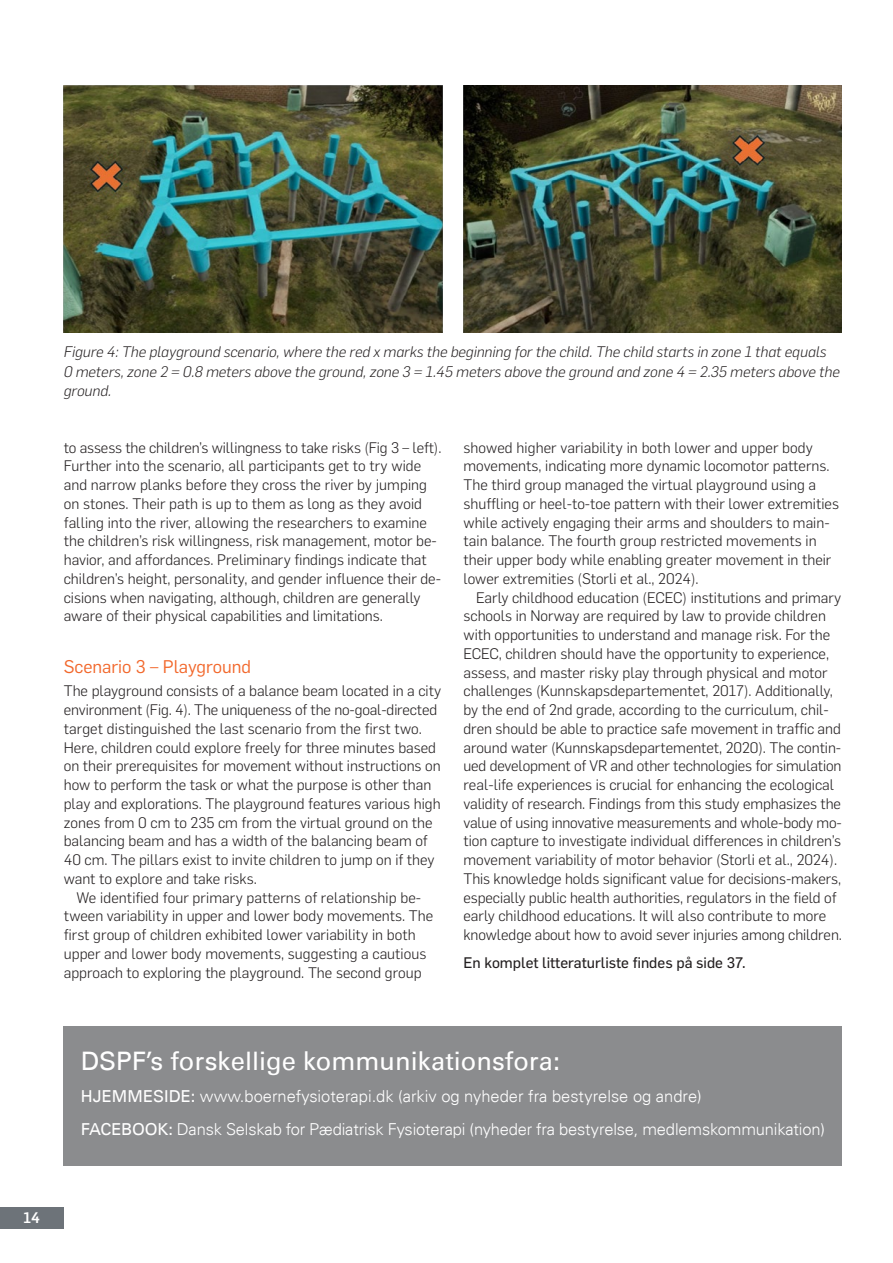
<style>
.page{position:relative;width:893px;height:1263px;background:#fff}
.page>*{position:absolute;margin:0;border:0;box-sizing:border-box;transform-origin:0 0}
.t1{font:25.5px "Univers LT";color:#fff}
.t2{font:18px "Flama";color:#f2682c}
.t3{font:300 16.5px/33px "Univers LT";letter-spacing:-.01em;color:#fff}
.t4{font:300 15px/18.8px "Flama";color:#231f20}
.t5{font:italic 300 15px/19.5px "Flama";color:#231f20}
.t6{font:15px "Flama Basic";color:#231f20}
.t7{font:500 15px "Flama";color:#fff}
.s1{font-weight:400}
</style>
<div class="page">
<div style="left:0;top:1208px;width:64px;height:21px;background:#6d7379"></div>
<img style="left:463px;top:86px;width:379px;height:246px">
<img style="left:64px;top:86px;width:378px;height:246px">
<div style="left:64px;top:1026px;width:778px;height:139px;background:#8b8c8e"></div>
<p class="t5" style="left:64px;top:341px;width:777px">Figure 4: The playground scenario, where the red x marks the beginning for the child. The child starts in zone 1 that equals<br>0 meters, zone 2 = 0.8 meters above the ground, zone 3 = 1.45 meters above the ground and zone 4 = 2.35 meters above the ground.</p>
<p class="t4" style="left:64px;top:437px;width:379px">to assess the children’s willingness to take risks (Fig 3 – left).<br>Further into the scenario, all participants get to try wide and narrow planks before they cross the river by jumping on stones. Their path is up to them as long as they avoid falling into the river, allowing the researchers to examine the children’s risk willingness, risk management, motor be&shy;havior, and affordances. Preliminary findings indicate that children’s height, personality, and gender influence their de&shy;cisions when navigating, although, children are generally aware of their physical capabilities and limitations.</p>
<p class="t2" style="left:64px;top:654px;width:189px">Scenario 3 – Playground</p>
<p class="t4" style="left:64px;top:681px;width:379px">The playground consists of a balance beam located in a city environment (Fig. 4). The uniqueness of the no-goal-directed target distinguished the last scenario from the first two.<br>Here, children could explore freely for three minutes based on their prerequisites for movement without instructions on how to perform the task or what the purpose is other than play and explorations. The playground features various high zones from 0 cm to 235 cm from the virtual ground on the balancing beam and has a width of the balancing beam of 40 cm. The pillars exist to invite children to jump on if they want to explore and take risks.</p>
<p class="t4" style="left:64px;top:887px;width:371px;text-indent:13px">We identified four primary patterns of relationship be&shy;tween variability in upper and lower body movements. The first group of children exhibited lower variability in both upper and lower body movements, suggesting a cautious approach to exploring the playground. The second group</p>
<p class="t4" style="left:463px;top:437px;width:377px">showed higher variability in both lower and upper body movements, indicating more dynamic locomotor patterns.<br>The third group managed the virtual playground using a shuffling or heel-to-toe pattern with their lower extremities while actively engaging their arms and shoulders to main&shy;tain balance. The fourth group restricted movements in their upper body while enabling greater movement in their lower extremities (Storli et al., 2024).</p>
<p class="t4" style="left:463px;top:587px;width:380px;text-indent:13px">Early childhood education (ECEC) institutions and primary schools in Norway are required by law to provide children with opportunities to understand and manage risk. For the ECEC, children should have the opportunity to experience, assess, and master risky play through physical and motor challenges (Kunnskapsdepartementet, 2017). Additionally, by the end of 2nd grade, according to the curriculum, chil&shy;dren should be able to practice safe movement in traffic and around water (Kunnskapsdepartementet, 2020). The contin&shy;ued development of VR and other technologies for simulation real-life experiences is crucial for enhancing the ecological validity of research. Findings from this study emphasizes the value of using innovative measurements and whole-body mo&shy;tion capture to investigate individual differences in children’s movement variability of motor behavior (Storli et al., 2024).<br>This knowledge holds significant value for decisions-makers, especially public health authorities, regulators in the field of early childhood educations. It will also contribute to more knowledge about how to avoid sever injuries among children.</p>
<p class="t6" style="left:463px;top:952px;width:284px">En komplet litteraturliste findes på side 37.</p>
<h1 class="t1" style="left:81px;top:1046px;width:481px">DSPF’s forskellige kommunikationsfora:</h1>
<p class="t3" style="left:81px;top:1080px;width:746px"><span class="s1">HJEMMESIDE:</span> www.boernefysioterapi.dk (arkiv og nyheder fra bestyrelse og andre)<br><span class="s1">FACEBOOK:</span> Dansk Selskab for Pædiatrisk Fysioterapi (nyheder fra bestyrelse, medlemskommunikation)</p>
<p class="t7" style="left:24px;top:1207px;width:18px">14</p>
</div>
